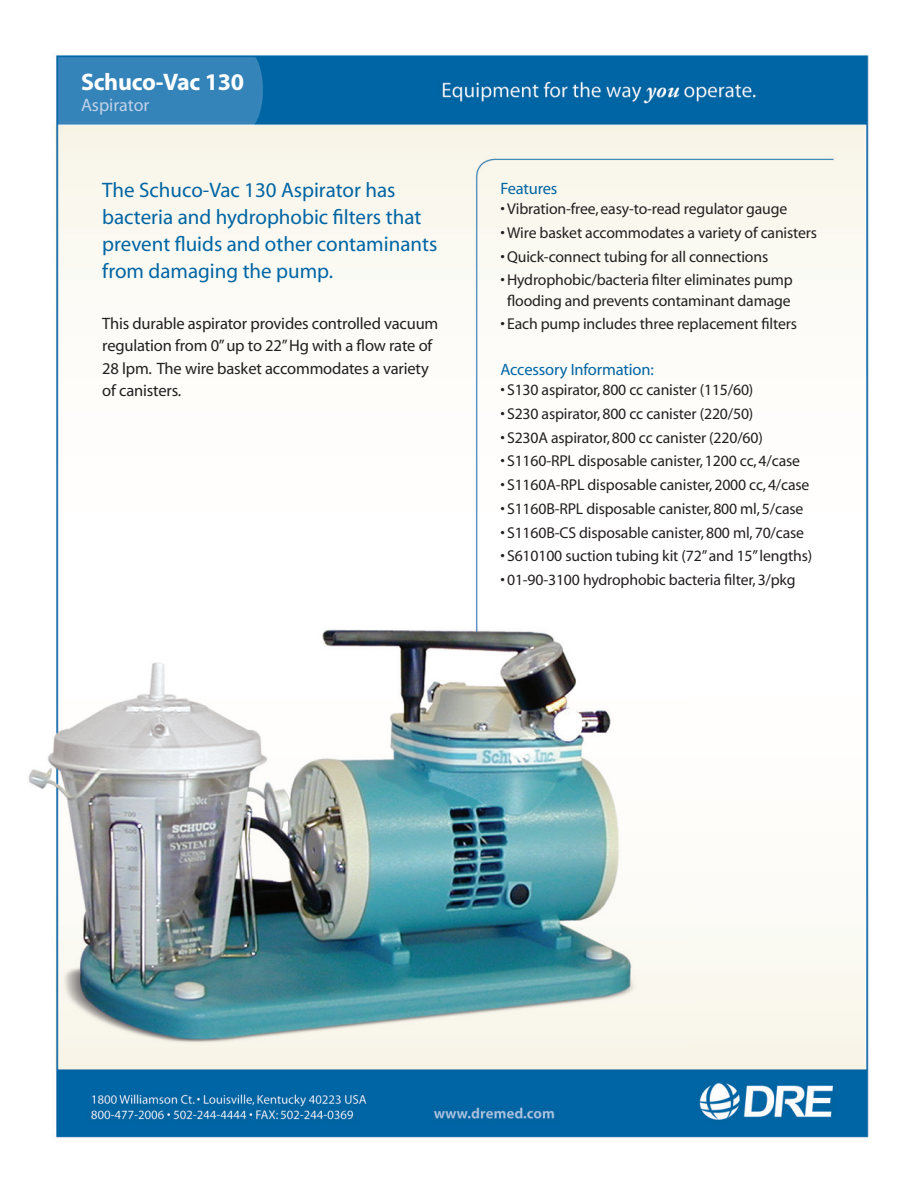
<style>
.page{position:relative;width:918px;height:1188px;background:#fff}
.page>*{position:absolute;margin:0;border:0;box-sizing:border-box;transform-origin:0 0}
.t1{font:700 24px "Myriad";letter-spacing:-.01em;color:#fff}
.t2{font:21px/27px "Myriad";color:#0065a4}
.t3{font:18px "Myriad";color:#c0d2e8}
.t4{font:16.5px/22.5px "Myriad";letter-spacing:-.01em;color:#231f20}
.t5{font:16.5px "Myriad";letter-spacing:-.01em;color:#0065a4}
.t6{font:15.75px/20.2px "Myriad";letter-spacing:-.01em;color:#231f20;text-align:center}
</style>
<div class="page">
<img style="left:28px;top:54px;width:841px;height:1084px">
<p class="t1" style="left:81px;top:69px;width:165px">Schuco-Vac 130</p>
<p class="t3" style="left:81px;top:97px;width:70px">Aspirator</p>
<p class="t2" style="left:102px;top:178px;width:337px">The Schuco-Vac 130 Aspirator has bacteria and hydrophobic filters that prevent fluids and other contaminants from damaging the pump.</p>
<p class="t4" style="left:102px;top:312px;width:338px">This durable aspirator provides controlled vacuum regulation from 0” up to 22” Hg with a flow rate of 28 lpm. The wire basket accommodates a variety of canisters.</p>
<p class="t5" style="left:500px;top:180px;width:59px">Features</p>
<p class="t6" style="left:500px;top:199px;width:288px">• Vibration-free, easy-to-read regulator gauge</p>
<p class="t6" style="left:500px;top:223px;width:318px">• Wire basket accommodates a variety of canisters</p>
<p class="t6" style="left:500px;top:247px;width:269px">• Quick-connect tubing for all connections</p>
<p class="t6" style="left:500px;top:271px;width:294px">• Hydrophobic/bacteria filter eliminates pump flooding and prevents contaminant damage</p>
<p class="t6" style="left:500px;top:315px;width:298px">• Each pump includes three replacement filters</p>
<p class="t5" style="left:500px;top:361px;width:155px">Accessory Information:</p>
<p class="t6" style="left:500px;top:380px;width:255px">• S130 aspirator, 800 cc canister (115/60)</p>
<p class="t6" style="left:500px;top:404px;width:255px">• S230 aspirator, 800 cc canister (220/50)</p>
<p class="t6" style="left:500px;top:428px;width:264px">• S230A aspirator, 800 cc canister (220/60)</p>
<p class="t6" style="left:500px;top:452px;width:301px">• S1160-RPL disposable canister, 1200 cc, 4/case</p>
<p class="t6" style="left:500px;top:476px;width:311px">• S1160A-RPL disposable canister, 2000 cc, 4/case</p>
<p class="t6" style="left:500px;top:499px;width:305px">• S1160B-RPL disposable canister, 800 ml, 5/case</p>
<p class="t6" style="left:500px;top:523px;width:305px">• S1160B-CS disposable canister, 800 ml, 70/case</p>
<p class="t6" style="left:500px;top:547px;width:313px">• S610100 suction tubing kit (72” and 15” lengths)</p>
<p class="t6" style="left:500px;top:571px;width:297px">• 01-90-3100 hydrophobic bacteria filter, 3/pkg</p>
</div>
